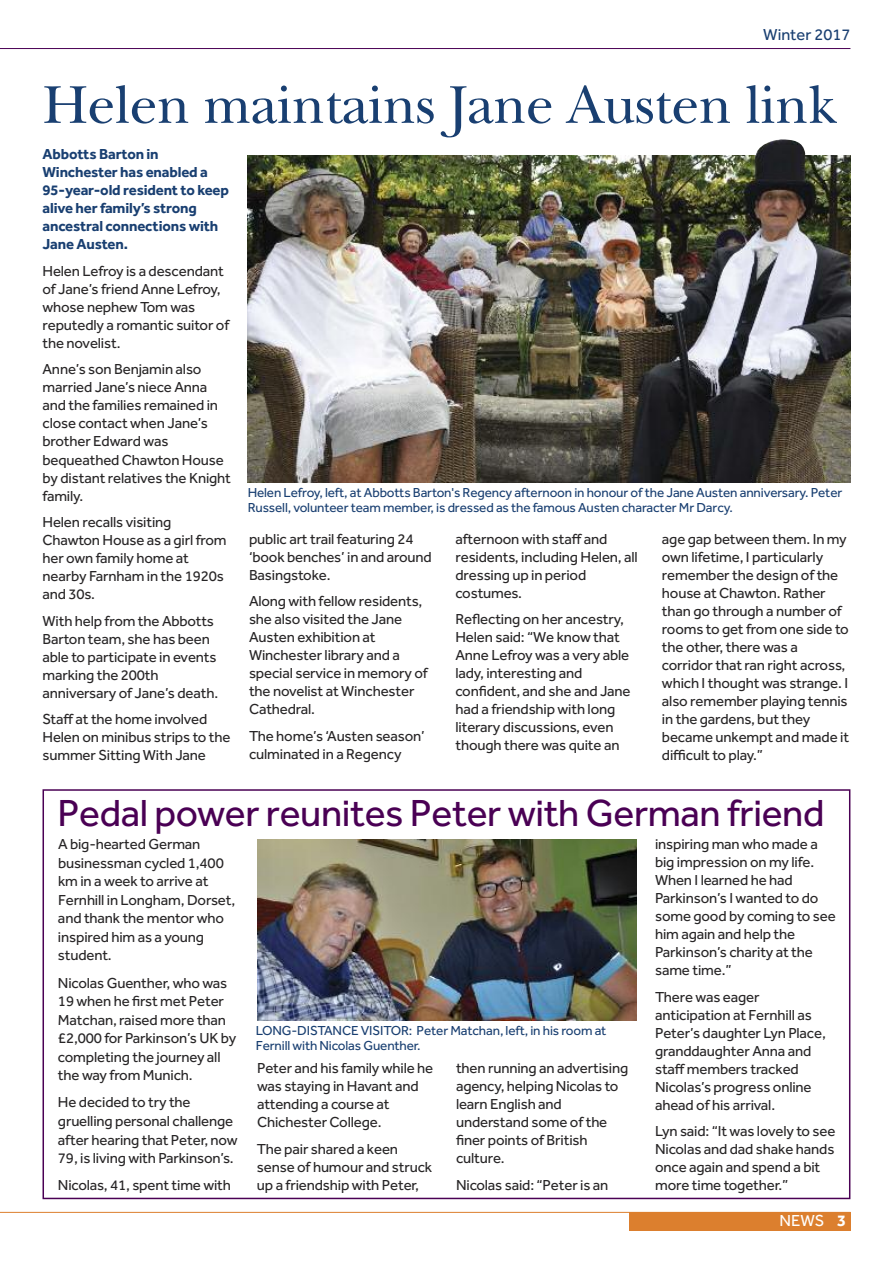
<style>
.page{position:relative;width:893px;height:1263px;background:#fff}
.page>*{position:absolute;margin:0;border:0;box-sizing:border-box;transform-origin:0 0}
.t1{font:55.5px "New Baskerville";letter-spacing:-.01em;color:#193f71}
.t2{font:39px "Effra";letter-spacing:-.01em;color:#4a0054}
.t3{font:16.5px "Effra";color:#193f71}
.t4{font:16.5px "Effra";color:#fff}
.t5{font:15px/18px "Effra";letter-spacing:-.01em;color:#272526}
.t6{font:700 15px/18px "Effra";letter-spacing:-.01em;color:#193f71}
.t7{font:13.5px/15px "Effra";letter-spacing:-.01em;color:#193f71}
.s1{font-weight:700}
</style>
<div class="page">
<div style="left:43px;top:789px;width:807px;height:410px;border:2px solid #4a0054"></div>
<hr style="left:0;top:48px;width:850px;height:1px;background:#4a0054">
<hr style="left:0;top:1212px;width:850px;height:1px;background:#dc7f2e">
<div style="left:629px;top:1212px;width:221px;height:19px;background:#dc7f2e"></div>
<img style="left:248px;top:156px;width:602px;height:327px">
<img style="left:257px;top:839px;width:379px;height:181px">
<img style="left:755px;top:139px;width:50px;height:41px">
<p class="t3" style="left:763px;top:25px;width:89px">Winter 2017</p>
<h1 class="t1" style="left:43px;top:86px;width:796px">Helen maintains Jane Austen link</h1>
<p class="t6" style="left:43px;top:145px;width:188px">Abbotts Barton in<br>Winchester has enabled a<br>95-year-old resident to keep alive her family’s strong ancestral connections with<br>Jane Austen.</p>
<p class="t5" style="left:43px;top:262px;width:188px">Helen Lefroy is a descendant of Jane’s friend Anne Lefroy, whose nephew Tom was reputedly a romantic suitor of the novelist.</p>
<p class="t5" style="left:43px;top:360px;width:190px">Anne’s son Benjamin also married Jane’s niece Anna and the families remained in close contact when Jane’s brother Edward was bequeathed Chawton House by distant relatives the Knight family.</p>
<p class="t5" style="left:43px;top:513px;width:186px">Helen recalls visiting<br>Chawton House as a girl from her own family home at nearby Farnham in the 1920s and 30s.</p>
<p class="t5" style="left:43px;top:611px;width:177px">With help from the Abbotts<br>Barton team, she has been able to participate in events marking the 200th anniversary of Jane’s death.</p>
<p class="t5" style="left:43px;top:710px;width:189px">Staffat the home involved<br>Helen on minibus strips to the summer Sitting With Jane</p>
<p class="t7" style="left:248px;top:485px;width:596px">Helen Lefroy, left, at Abbotts Barton's Regency afternoon in honour ofthe Jane Austen anniversary. Peter<br>Russell, volunteer team member, is dressed as the famous Austen character Mr Darcy.</p>
<p class="t5" style="left:249px;top:530px;width:184px">public art trail featuring 24 ‘book benches’ in and around<br>Basingstoke.</p>
<p class="t5" style="left:249px;top:592px;width:180px">Along with fellow residents, she also visited the Jane<br>Austen exhibition at<br>Winchester library and a special service in memory of the novelist at Winchester<br>Cathedral.</p>
<p class="t5" style="left:249px;top:727px;width:177px">The home’s ‘Austen season’ culminated in a Regency</p>
<p class="t5" style="left:455px;top:530px;width:184px">afternoon with staffand residents, including Helen, all dressing up in period costumes.</p>
<p class="t5" style="left:455px;top:610px;width:177px">Reflecting on her ancestry,<br>Helen said: “We know that<br>Anne Lefroy was a very able lady, interesting and confident, and she and Jane had a friendship with long literary discussions, even though there was quite an</p>
<p class="t5" style="left:662px;top:530px;width:189px">age gap between them. In my own lifetime, I particularly remember the design ofthe house at Chawton. Rather than go through a number of rooms to get from one side to the other, there was a corridor that ran right across, which I thought was strange. I also remember playing tennis in the gardens, but they became unkempt and made it difficult to play.”</p>
<h2 class="t2" style="left:57px;top:790px;width:768px">Pedal power reunites Peter with German friend</h2>
<p class="t5" style="left:58px;top:834px;width:179px;line-height:18.6px">A big-hearted German businessman cycled 1,400 km in a week to arrive at<br>Fernhill in Longham, Dorset, and thank the mentor who inspired him as a young student.</p>
<p class="t5" style="left:58px;top:973px;width:180px;line-height:18.6px">Nicolas Guenther, who was<br>19 when he first met Peter<br>Matchan, raised more than £2,000 for Parkinson’s UK by completing the journey all the way from Munich.</p>
<p class="t5" style="left:58px;top:1093px;width:181px;line-height:18.6px">He decided to try the gruelling personal challenge after hearing that Peter, now<br>79, is living with Parkinson’s.</p>
<p class="t5" style="left:58px;top:1176px;width:175px">Nicolas, 41, spent time with</p>
<p class="t7" style="left:256px;top:1022px;width:352px">LONG-DISTANCE VISITOR: Peter Matchan, left, in his room at<br>Fernill with Nicolas Guenther.</p>
<p class="t5" style="left:257px;top:1059px;width:178px">Peter and his family while he was staying in Havant and attending a course at<br>Chichester College.</p>
<p class="t5" style="left:257px;top:1139px;width:177px">The pair shared a keen sense of humour and struck up a friendship with Peter,</p>
<p class="t5" style="left:456px;top:1059px;width:174px">then running an advertising agency, helping Nicolas to learn English and understand some ofthe finer points of British culture.</p>
<p class="t5" style="left:456px;top:1175px;width:154px">Nicolas said: “Peter is an</p>
<p class="t5" style="left:655px;top:835px;width:182px">inspiring man who made a big impression on my life.<br>When I learned he had<br>Parkinson’s I wanted to do some good by coming to see him again and help the<br>Parkinson’s charity at the same time.”</p>
<p class="t5" style="left:655px;top:987px;width:172px">There was eager anticipation at Fernhill as<br>Peter’s daughter Lyn Place, granddaughter Anna and staffmembers tracked<br>Nicolas’s progress online ahead of his arrival.</p>
<p class="t5" style="left:655px;top:1122px;width:182px">Lyn said: “It was lovely to see<br>Nicolas and dad shake hands once again and spend a bit more time together.”</p>
<p class="t4" style="left:779px;top:1211px;width:68px">NEWS <span class="s1">3</span></p>
</div>
